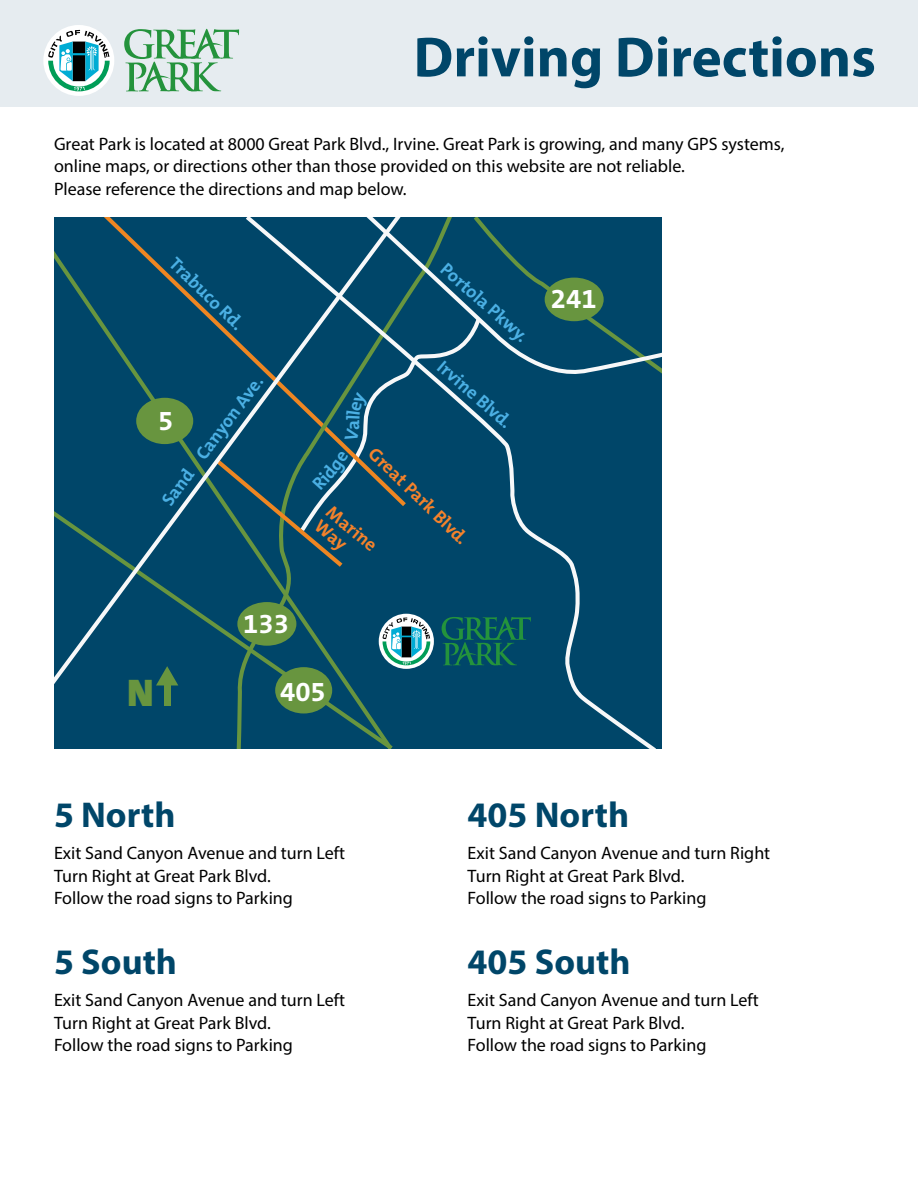
<style>
.page{position:relative;width:918px;height:1188px;background:#fff}
.page>*{position:absolute;margin:0;border:0;box-sizing:border-box;transform-origin:0 0}
.t1{font:700 57px "Myriad Pro";color:#004669}
.t2{font:900 38.85px "The Mix B W9";color:#68953f}
.t3{font:700 36px "Myriad Pro";color:#004669}
.t4{font:700 28.65px "The Mix B W7";color:#fff}
.t5{font:700 27.6px "The Mix B W7";color:#fff}
.t6{font:700 18.3px "The Mix B W7";color:#4bb0e4}
.t7{font:700 18.3px/18.5px "The Mix B W7";color:#f5822b}
.t8{font:18px/22.5px "Myriad Pro";color:#000}
.s1{font-size:27.6px}
</style>
<div class="page">
<div style="left:409px;top:710px;width:250px;height:38px;background:#004669"></div>
<div style="left:54px;top:710px;width:355px;height:38px;background:#004669"></div>
<div style="left:0;top:0;width:918px;height:106px;background:#e6ecf0"></div>
<svg style="left:124px;top:29px;width:115px;height:62px"></svg>
<div style="left:43px;top:25px;width:71px;height:71px;background:#fff;border-radius:50%"></div>
<svg style="left:48px;top:30px;width:62px;height:61px"></svg>
<svg style="left:54px;top:217px;width:607px;height:493px;background:#0e506a"></svg>
<h1 class="t1" style="left:414px;top:20px;width:464px">Driving Directions</h1>
<p class="t8" style="left:54px;top:132px;width:732px">Great Park is located at 8000 Great Park Blvd., Irvine. Great Park is growing, and many GPS systems, online maps, or directions other than those provided on this website are not reliable.<br>Please reference the directions and map below.</p>
<p class="t6" style="left:181px;top:252px;width:97px;rotate:44deg">Trabuco Rd.</p>
<p class="t6" style="left:156px;top:496px;width:158px;rotate:-53deg">Sand Canyon Ave.</p>
<h3 class="t5" style="left:158px;top:402px;width:17px">5</h3>
<p class="t6" style="left:451px;top:257px;width:111px;rotate:41deg">Portola Pkw y.</p>
<h3 class="t4" style="left:495px;top:278px;width:103px">241 <span class="s1">241</span></h3>
<p class="t6" style="left:448px;top:355px;width:93px;rotate:41deg">Irvine Blvd.</p>
<p class="t7" style="left:378px;top:444px;width:132px;rotate:44deg">Great Park Blvd.</p>
<p class="t7" style="left:335px;top:502px;width:61px;rotate:40deg">M arine<br>W ay</p>
<h2 class="t2" style="left:127px;top:668px;width:28px">N</h2>
<h3 class="t5" style="left:243px;top:606px;width:47px">133</h3>
<h3 class="t5" style="left:280px;top:674px;width:47px">405</h3>
<h3 class="t3" style="left:54px;top:792px;width:123px">5 North</h3>
<h3 class="t3" style="left:468px;top:792px;width:163px">405 North</h3>
<p class="t8" style="left:54px;top:842px;width:293px">Exit Sand Canyon Avenue and turn Left<br>Turn Right at Great Park Blvd.<br>Follow the road signs to Parking</p>
<p class="t8" style="left:468px;top:842px;width:304px">Exit Sand Canyon Avenue and turn Right<br>Turn Right at Great Park Blvd.<br>Follow the road signs to Parking</p>
<h3 class="t3" style="left:54px;top:939px;width:125px">5 South</h3>
<h3 class="t3" style="left:468px;top:939px;width:164px">405 South</h3>
<p class="t8" style="left:54px;top:988px;width:293px">Exit Sand Canyon Avenue and turn Left<br>Turn Right at Great Park Blvd.<br>Follow the road signs to Parking</p>
<p class="t8" style="left:468px;top:988px;width:293px">Exit Sand Canyon Avenue and turn Left<br>Turn Right at Great Park Blvd.<br>Follow the road signs to Parking</p>
</div>
